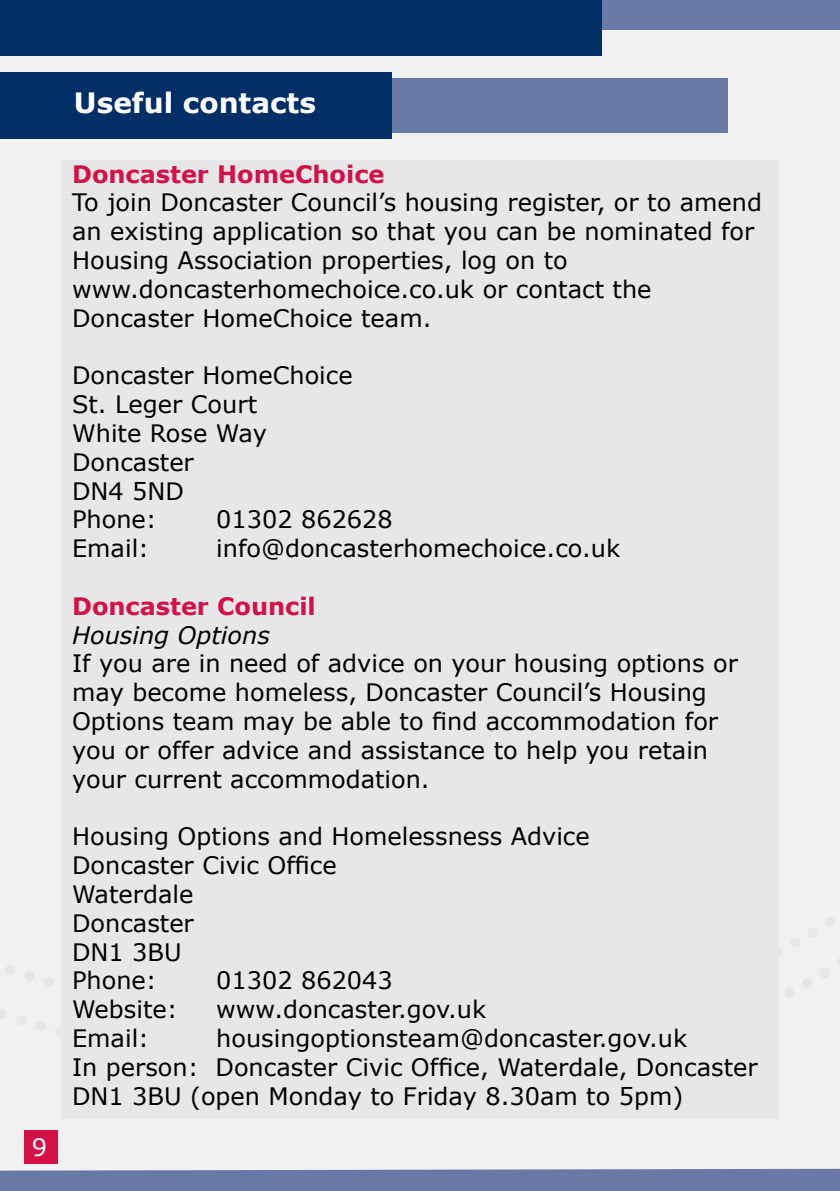
<style>
.page{position:relative;width:840px;height:1191px;background:#fff}
.page>*{position:absolute;margin:0;border:0;box-sizing:border-box;transform-origin:0 0}
.t1{font:700 28px "Verdana";color:#fff}
.t2{font:24px/28.8px "Verdana";color:#000}
.t3{font:700 24px "Verdana";color:#d31148}
.t4{font:italic 24px "Verdana";color:#000}
.t5{font:24px "Verdana";color:#fff}
</style>
<div class="page">
<div style="left:0;top:0;width:839px;height:1191px;background:#f1f1f2"></div>
<svg style="left:0;top:846px;width:839px;height:313px"></svg>
<svg style="left:0;top:1168px;width:839px;height:23px"></svg>
<div style="left:516px;top:0;width:323px;height:29px;background:#6979a5"></div>
<div style="left:0;top:0;width:601px;height:55px;background:#002e67"></div>
<div style="left:25px;top:1130px;width:33px;height:33px;background:#d31148"></div>
<div style="left:61px;top:160px;width:717px;height:959px;background:#e6e7e8"></div>
<div style="left:309px;top:78px;width:418px;height:54px;background:#6979a5"></div>
<div style="left:0;top:72px;width:391px;height:66px;background:#002e67"></div>
<p class="t5" style="left:32px;top:1131px;width:17px">9</p>
<p class="t1" style="left:74px;top:85px;width:243px">Useful contacts</p>
<p class="t3" style="left:72px;top:159px;width:313px">Doncaster HomeChoice</p>
<p class="t2" style="left:72px;top:187px;width:691px">To join Doncaster Council’s housing register, or to amend an existing application so that you can be nominated for Housing Association properties, log on to www.doncasterhomechoice.co.uk or contact the Doncaster HomeChoice team.</p>
<p class="t2" style="left:72px;top:360px;width:282px">Doncaster HomeChoice<br>St. Leger Court<br>White Rose Way<br>Doncaster<br>DN4 5ND<br>Phone:</p>
<p class="t2" style="left:216px;top:504px;width:178px">01302 862628</p>
<p class="t2" style="left:72px;top:533px;width:78px">Email:</p>
<p class="t2" style="left:216px;top:533px;width:405px">info@doncasterhomechoice.co.uk</p>
<p class="t3" style="left:72px;top:591px;width:245px">Doncaster Council</p>
<p class="t4" style="left:72px;top:619px;width:199px">Housing Options</p>
<p class="t2" style="left:72px;top:648px;width:667px">If you are in need of advice on your housing options or may become homeless, Doncaster Council’s Housing Options team may be able to find accommodation for you or offer advice and assistance to help you retain your current accommodation.</p>
<p class="t2" style="left:72px;top:821px;width:519px">Housing Options and Homelessness Advice<br>Doncaster Civic Office<br>Waterdale<br>Doncaster<br>DN1 3BU<br>Phone:</p>
<p class="t2" style="left:216px;top:965px;width:178px">01302 862043</p>
<p class="t2" style="left:72px;top:994px;width:107px">Website:</p>
<p class="t2" style="left:216px;top:994px;width:271px">www.doncaster.gov.uk</p>
<p class="t2" style="left:72px;top:1023px;width:78px">Email:</p>
<p class="t2" style="left:72px;top:1023px;width:686px;text-indent:144px">housingoptionsteam@doncaster.gov.uk<br>In person: Doncaster Civic Office, Waterdale, Doncaster<br>DN1 3BU (open Monday to Friday 8.30am to 5pm)</p>
</div>
